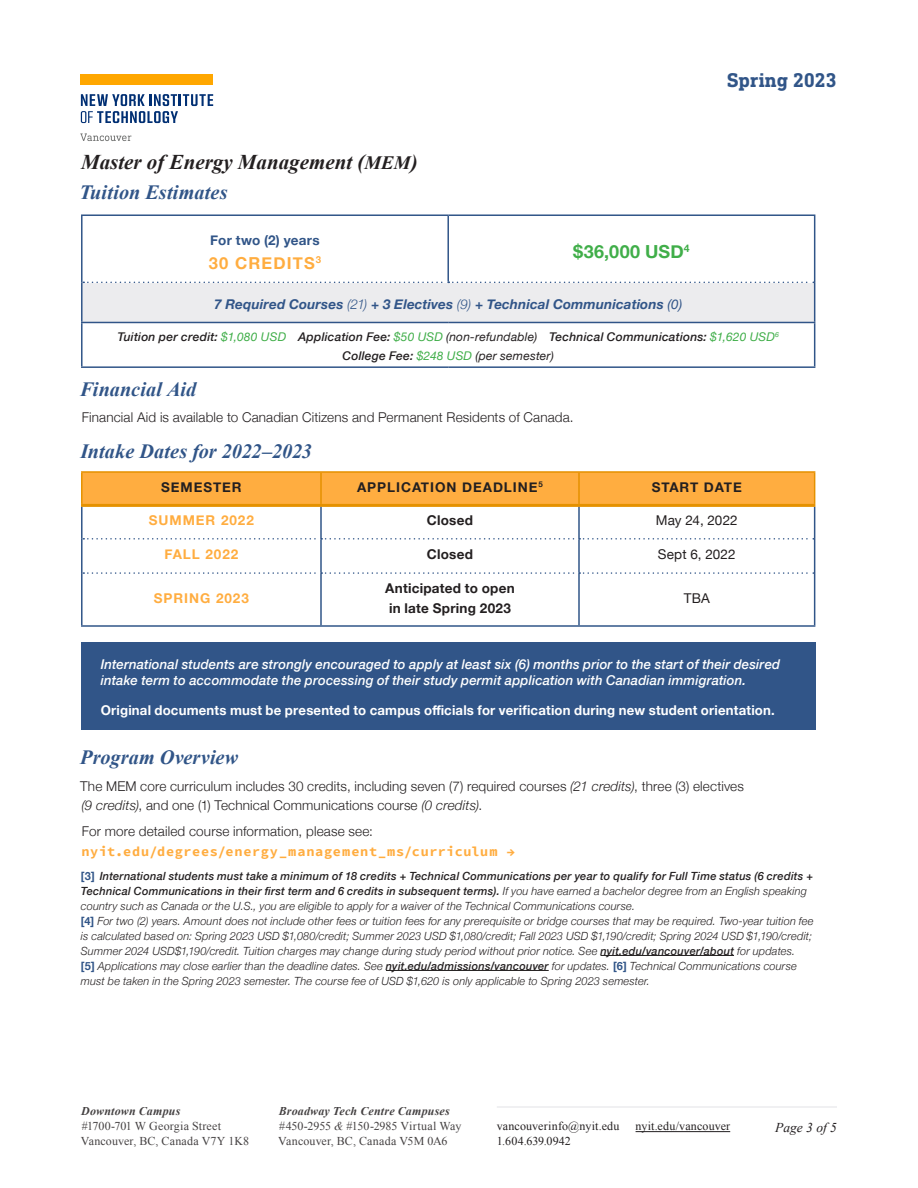
<style>
.page{position:relative;width:918px;height:1188px;background:#fff}
.page>*{position:absolute;margin:0;border:0;box-sizing:border-box;transform-origin:0 0}
.t1{font:italic 700 21px "Times New Roman";color:#231f20}
.Subtitle{font:italic 700 20.25px "Times New Roman";letter-spacing:.005em;color:#315588}
.t2{font:700 20.25px "DIN Next Slab Pro";letter-spacing:-.005em;color:#315588}
.t3{font:700 18px "Helvetica Neue";letter-spacing:.02em;color:#40ae49}
.t4{font:700 16.5px "Helvetica Neue";letter-spacing:.07em;color:#ffad40}
.Body_9{font:300 13.5px/19.5px "Helvetica Neue";letter-spacing:.01em;color:#231f20}
.Subtitle-2{font:italic 500 13.5px/16.5px "Helvetica Neue";letter-spacing:.01em;color:#fff}
.Subtitle-3{font:700 13.5px "Helvetica Neue";letter-spacing:.015em;color:#fff}
.t5{font:italic 700 13.5px "Helvetica Neue";letter-spacing:.01em;color:#315588}
.Body_9-2{font:700 13.5px "Source Code Pro";letter-spacing:.055em;color:#ffad40}
.t6{font:700 13.5px "Helvetica Neue";letter-spacing:.025em;color:#231f20}
.t7{font:700 13.5px "Helvetica Neue";letter-spacing:.07em;color:#231f20}
.t8{font:700 13.5px "Helvetica Neue";letter-spacing:.07em;color:#ffad40}
.t9{font:13.5px "Helvetica Neue";letter-spacing:.005em;color:#231f20}
.t10{font:700 13.5px "Helvetica Neue";letter-spacing:.015em;color:#315588}
.t11{font:italic 13.5px "Times New Roman";color:#231f20}
.t12{font:12px/15px "Times New Roman";letter-spacing:.01em;color:#231f20}
.t13{font:italic 500 12px/19.5px "Helvetica Neue";letter-spacing:.015em;color:#231f20;text-align:center}
.t14{font:italic 700 12px "Times New Roman";letter-spacing:.015em;color:#231f20}
.Body_9-3{font:italic 300 11.25px/15px "Helvetica Neue";letter-spacing:.015em;color:#231f20}
.Body_9-4{font:italic 500 11.25px/15px "Helvetica Neue";letter-spacing:.02em;color:#231f20}
.s1{font-style:inherit}
.s2{font-size:18.9px}
.s3{font-weight:300}
.s4{font-weight:400}
.s5{font-weight:400;color:#40ae49}
.s6{font-style:italic}
.s7{font-weight:700;font-style:normal;color:#315588}
.s8{font-weight:500}
.s9{font-weight:700;font-style:italic}
</style>
<div class="page">
<hr style="left:497px;top:1106px;width:340px;height:2px;background:#ececee">
<hr style="left:636px;top:1131px;width:94px;height:1px;background:#231f20">
<svg style="left:80px;top:133px;width:51px;height:8px"></svg>
<div style="left:81px;top:75px;width:132px;height:10px;background:#ffa700"></div>
<svg style="left:81px;top:94px;width:132px;height:29px"></svg>
<hr style="left:600px;top:955px;width:134px;height:1px;background:#231f20">
<hr style="left:386px;top:970px;width:163px;height:1px;background:#231f20">
<svg style="left:83px;top:216px;width:731px;height:150px"></svg>
<div style="left:82px;top:282px;width:733px;height:40px;background:#ececee"></div>
<hr style="left:81px;top:216px;width:2px;height:66px;background:#315588">
<hr style="left:81px;top:214px;width:367px;height:2px;background:#315588">
<hr style="left:447px;top:216px;width:2px;height:66px;background:#315588">
<hr style="left:448px;top:214px;width:367px;height:2px;background:#315588">
<hr style="left:814px;top:216px;width:1px;height:66px;background:#315588">
<hr style="left:81px;top:282px;width:2px;height:40px;background:#315588">
<svg style="left:83px;top:282px;width:731px;height:1px"></svg>
<hr style="left:814px;top:282px;width:1px;height:40px;background:#315588">
<hr style="left:81px;top:323px;width:2px;height:43px;background:#315588">
<hr style="left:81px;top:322px;width:367px;height:1px;background:#315588">
<hr style="left:448px;top:322px;width:367px;height:1px;background:#315588">
<hr style="left:81px;top:366px;width:367px;height:2px;background:#315588">
<hr style="left:448px;top:366px;width:367px;height:2px;background:#315588">
<hr style="left:814px;top:323px;width:1px;height:43px;background:#315588">
<div style="left:81px;top:643px;width:734px;height:87px;background:#315588"></div>
<div style="left:83px;top:473px;width:731px;height:31px;background:#ffad40"></div>
<hr style="left:81px;top:473px;width:2px;height:31px;background:#e59100">
<hr style="left:81px;top:471px;width:240px;height:2px;background:#e59100">
<hr style="left:320px;top:473px;width:2px;height:31px;background:#e59100">
<hr style="left:321px;top:471px;width:258px;height:2px;background:#e59100">
<hr style="left:578px;top:473px;width:2px;height:31px;background:#e59100">
<hr style="left:579px;top:471px;width:236px;height:2px;background:#e59100">
<hr style="left:814px;top:473px;width:1px;height:31px;background:#e59100">
<hr style="left:81px;top:504px;width:240px;height:3px;background:#e59100">
<hr style="left:321px;top:504px;width:258px;height:3px;background:#e59100">
<hr style="left:579px;top:504px;width:236px;height:3px;background:#e59100">
<hr style="left:81px;top:507px;width:2px;height:32px;background:#315588">
<hr style="left:320px;top:507px;width:2px;height:31px;background:#315588">
<hr style="left:578px;top:507px;width:2px;height:31px;background:#315588">
<hr style="left:814px;top:507px;width:1px;height:32px;background:#315588">
<hr style="left:81px;top:539px;width:2px;height:34px;background:#315588">
<hr style="left:320px;top:540px;width:2px;height:32px;background:#315588">
<hr style="left:578px;top:540px;width:2px;height:32px;background:#315588">
<svg style="left:83px;top:538px;width:731px;height:2px"></svg>
<hr style="left:814px;top:539px;width:1px;height:34px;background:#315588">
<hr style="left:81px;top:573px;width:2px;height:52px;background:#315588">
<hr style="left:81px;top:625px;width:240px;height:2px;background:#315588">
<hr style="left:320px;top:574px;width:2px;height:51px;background:#315588">
<hr style="left:321px;top:625px;width:258px;height:2px;background:#315588">
<hr style="left:578px;top:574px;width:2px;height:51px;background:#315588">
<svg style="left:83px;top:572px;width:731px;height:2px"></svg>
<hr style="left:814px;top:573px;width:1px;height:52px;background:#315588">
<hr style="left:579px;top:625px;width:236px;height:2px;background:#315588">
<h1 class="t1" style="left:81px;top:147px;width:338px">Master of Energy Management <span class="s1">(</span><span class="s2">MEM</span><span class="s1">)</span></h1>
<p class="Subtitle" style="left:79px;top:179px;width:150px">Tuition Estimates</p>
<h2 class="t2" style="left:727px;top:68px;width:111px">Spring 2023</h2>
<p class="t10" style="left:210px;top:229px;width:111px">For two (2) years</p>
<p class="t4" style="left:209px;top:250px;width:114px">30 CREDITS<sup>3</sup></p>
<p class="t3" style="left:573px;top:237px;width:118px">$36,000 USD<sup>4</sup></p>
<p class="t5" style="left:214px;top:294px;width:470px">7 Required Courses <span class="s3">(21)</span> + 3 Electives <span class="s3">(9)</span> + Technical Communications <span class="s4">(0)</span></p>
<p class="t13" style="left:117px;top:326px;width:663px">Tuition per credit: <span class="s5">$1,080 USD</span> Application Fee: <span class="s5">$50 USD</span> <span class="s4">(non-refundable)</span> Technical Communications: <span class="s5">$1,620 USD</span><sup>6<br></sup>College Fee: <span class="s5">$248 USD</span> <span class="s4">(per semester)</span></p>
<p class="Subtitle" style="left:80px;top:375px;width:118px">Financial Aid</p>
<p class="Body_9" style="left:82px;top:407px;width:493px">Financial Aid is available to Canadian Citizens and Permanent Residents of Canada.</p>
<p class="Subtitle" style="left:80px;top:437px;width:233px">Intake Dates for 2022–2023</p>
<p class="t7" style="left:161px;top:476px;width:82px">SEMESTER</p>
<p class="t7" style="left:357px;top:476px;width:187px">APPLICATION DEADLINE<sup>5</sup></p>
<p class="t7" style="left:652px;top:476px;width:92px">START DATE</p>
<p class="t8" style="left:149px;top:510px;width:106px">SUMMER 2022</p>
<p class="t6" style="left:427px;top:510px;width:48px">Closed</p>
<p class="t9" style="left:656px;top:511px;width:83px">May 24, 2022</p>
<p class="t8" style="left:164px;top:544px;width:75px">FALL 2022</p>
<p class="t6" style="left:427px;top:544px;width:48px">Closed</p>
<p class="t9" style="left:658px;top:544px;width:79px">Sept 6, 2022</p>
<p class="t8" style="left:154px;top:587px;width:96px">SPRING 2023</p>
<p class="t6" style="left:385px;top:578px;width:131px">Anticipated to open</p>
<p class="t6" style="left:389px;top:597px;width:123px">in late Spring 2023</p>
<p class="t9" style="left:684px;top:588px;width:27px">TBA</p>
<p class="Subtitle-2" style="left:101px;top:655px;width:681px">International students are strongly encouraged to apply at least six (6) months prior to the start of their desired intake term to accommodate the processing of their study permit application with Canadian immigration.</p>
<p class="Subtitle-3" style="left:101px;top:700px;width:675px">Original documents must be presented to campus officials for verification during new student orientation.</p>
<p class="Subtitle" style="left:80px;top:743px;width:160px">Program Overview</p>
<p class="Body_9" style="left:80px;top:775px;width:665px">The MEM core curriculum includes 30 credits, including seven (7) required courses <span class="s6">(21 credits)</span>, three (3) electives <span class="s6">(9 credits)</span>, and one (1) Technical Communications course <span class="s6">(0 credits)</span>.</p>
<p class="Body_9" style="left:82px;top:821px;width:293px">For more detailed course information, please see:</p>
<p class="Body_9-2" style="left:82px;top:843px;width:435px">nyit.edu/degrees/energy_management_ms/curriculum →</p>
<p class="Body_9-4" style="left:81px;top:867px;width:734px"><span class="s7">[3]</span> International students must take a minimum of 18 credits + Technical Communications per year to qualify for Full Time status (6 credits +<br>Technical Communications in their first term and 6 credits in subsequent terms). <span class="s3">If you have earned a bachelor degree from an English speaking country such as Canada or the U.S., you are eligible to apply for a waiver of the Technical Communications course.</span></p>
<p class="Body_9-3" style="left:81px;top:912px;width:734px"><span class="s7">[4]</span> For two (2) years. Amount does not include other fees or tuition fees for any prerequisite or bridge courses that may be required. Two-year tuition fee is calculated based on: Spring 2023 USD $1,080/credit; Summer 2023 USD $1,080/credit; Fall 2023 USD $1,190/credit; Spring 2024 USD $1,190/credit;</p>
<p class="Body_9-3" style="left:81px;top:942px;width:716px">Summer 2024 USD$1,190/credit. Tuition charges may change during study period without prior notice. See <span class="s8">nyit.edu/vancouver/about</span> for updates.</p>
<p class="Body_9-3" style="left:81px;top:957px;width:717px"><span class="s7">[5]</span> Applications may close earlier than the deadline dates. See <span class="s8">nyit.edu/admissions/vancouver</span> for updates. <span class="s7">[6]</span> Technical Communications course must be taken in the Spring 2023 semester. The course fee of USD $1,620 is only applicable to Spring 2023 semester.</p>
<p class="t14" style="left:81px;top:1103px;width:101px">Downtown Campus</p>
<p class="t12" style="left:81px;top:1119px;width:170px">#1700-701 W Georgia Street<br>Vancouver, BC, Canada V7Y 1K8</p>
<p class="t12" style="left:278px;top:1104px;width:185px"><span class="s9">Broadway Tech Centre Campuses </span>#450-2955 <span class="s6">&amp;</span> #150-2985 Virtual Way<br>Vancouver, BC, Canada V5M 0A6</p>
<p class="t12" style="left:497px;top:1119px;width:124px">vancouverinfo@nyit.edu<br>1.604.639.0942</p>
<p class="t12" style="left:636px;top:1119px;width:96px">nyit.edu/vancouver</p>
<p class="t11" style="left:775px;top:1118px;width:63px">Page 3 of 5</p>
</div>
